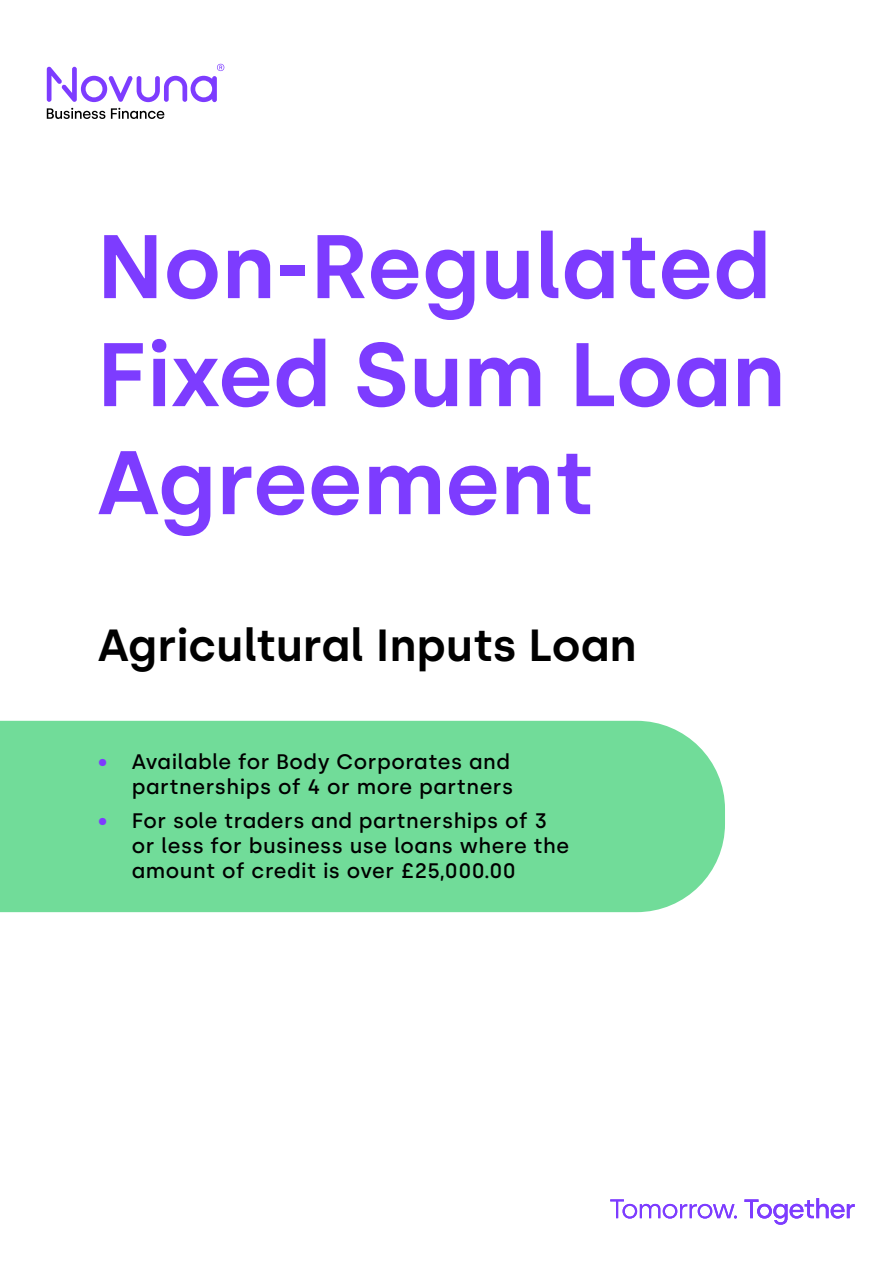
<style>
.page{position:relative;width:893px;height:1263px;background:#fff}
.page>*{position:absolute;margin:0;border:0;box-sizing:border-box;transform-origin:0 0}
.t1{font:600 90px/108px "Silka";color:#7d3cff}
.t2{font:600 45px "Silka";color:#000}
.t3{font:500 21px/25.2px "Silka";letter-spacing:.025em;color:#000;text-align:right}
.s1{color:#7d3cff}
</style>
<div class="page">
<svg style="left:47px;top:108px;width:58px;height:11px"></svg>
<svg style="left:111px;top:108px;width:53px;height:11px"></svg>
<svg style="left:47px;top:64px;width:177px;height:38px"></svg>
<div style="left:0;top:721px;width:725px;height:191px;background:#71dc99"></div>
<svg style="left:610px;top:1199px;width:127px;height:19px"></svg>
<svg style="left:744px;top:1198px;width:111px;height:27px"></svg>
<h1 class="t1" style="left:97px;top:213px;width:690px">Non-Regulated<br>Fixed Sum Loan<br>Agreement</h1>
<h2 class="t2" style="left:98px;top:619px;width:540px">Agricultural Inputs Loan</h2>
<p class="t3" style="left:98px;top:749px;width:417px"><span class="s1">•</span> Available for Body Corporates and partnerships of 4 or more partners</p>
<p class="t3" style="left:132px;top:808px;width:439px;text-align:left;text-indent:-34px"><span class="s1">•</span> For sole traders and partnerships of 3 or less for business use loans where the amount of credit is over £25,000.00</p>
</div>
